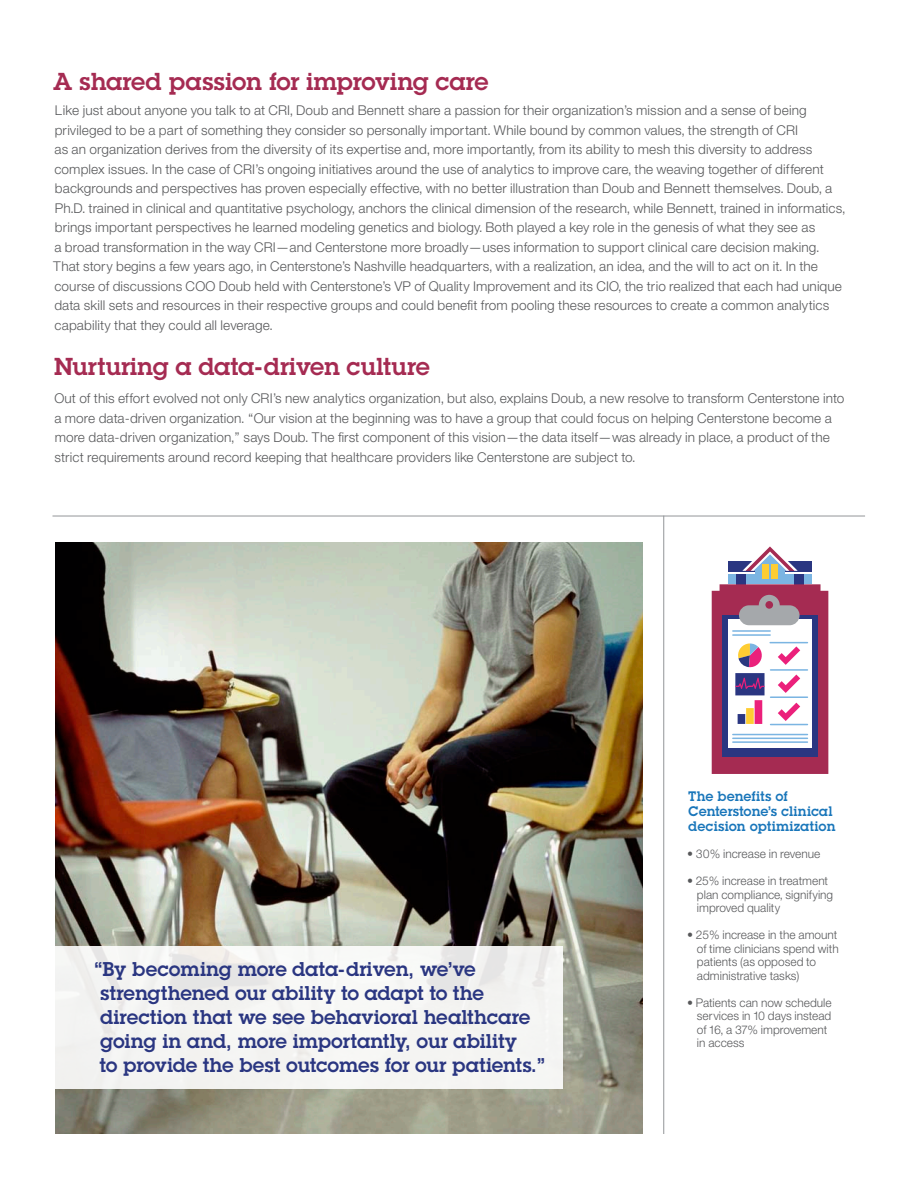
<style>
.page{position:relative;width:918px;height:1188px;background:#fff}
.page>*{position:absolute;margin:0;border:0;box-sizing:border-box;transform-origin:0 0}
.t1{font:600 24px "Lubalinfor IBM";color:#a52b52}
.t2{font:600 19.5px/24px "Lubalinfor IBM";letter-spacing:.005em;color:#2a3681}
.t3{font:300 13.5px/19.5px "Helv Neuefor IBM";letter-spacing:.005em;color:#57585a}
.t4{font:600 13.5px/15px "Lubalinfor IBM";letter-spacing:.02em;color:#1976ba}
.t5{font:300 12px/13.5px "Helv Neuefor IBM";color:#57585a}
</style>
<div class="page">
<img style="left:55px;top:542px;width:588px;height:592px">
<hr style="left:663px;top:516px;width:1px;height:618px;background:#939598">
<hr style="left:52px;top:516px;width:813px;height:1px;background:#939598">
<div style="left:728px;top:561px;width:84px;height:11px;background:#2a3681"></div>
<div style="left:728px;top:572px;width:84px;height:12px;background:#7bb5e2"></div>
<hr style="left:728px;top:572px;width:84px;height:2px;background:#fff">
<svg style="left:742px;top:546px;width:56px;height:25px"></svg>
<div style="left:755px;top:569px;width:30px;height:15px;background:#7bb5e2"></div>
<div style="left:762px;top:565px;width:6px;height:14px;background:#fecd33"></div>
<div style="left:772px;top:565px;width:6px;height:14px;background:#fecd33"></div>
<div style="left:737px;top:574px;width:9px;height:10px;background:#2a3681"></div>
<div style="left:794px;top:574px;width:10px;height:10px;background:#2a3681"></div>
<svg style="left:712px;top:584px;width:116px;height:190px"></svg>
<svg style="left:55px;top:946px;width:508px;height:143px;fill:#f4f4f2"></svg>
<p class="t1" style="left:53px;top:65px;width:437px">A shared passion for improving care</p>
<p class="t3" style="left:53px;top:100px;width:794px">Like just about anyone you talk to at CRI, Doub and Bennett share a passion for their organization’s mission and a sense of being privileged to be a part of something they consider so personally important. While bound by common values, the strength of CRI<br>as an organization derives from the diversity of its expertise and, more importantly, from its ability to mesh this diversity to address complex issues. In the case of CRI’s ongoing initiatives around the use of analytics to improve care, the weaving together of different backgrounds and perspectives has proven especially effective, with no better illustration than Doub and Bennett themselves. Doub, a Ph.D. trained in clinical and quantitative psychology, anchors the clinical dimension of the research, while Bennett, trained in informatics, brings important perspectives he learned modeling genetics and biology. Both played a key role in the genesis of what they see as<br>a broad transformation in the way CRI—and Centerstone more broadly—uses information to support clinical care decision making.<br>That story begins a few years ago, in Centerstone’s Nashville headquarters, with a realization, an idea, and the will to act on it. In the course of discussions COO Doub held with Centerstone’s VP of Quality Improvement and its CIO, the trio realized that each had unique data skill sets and resources in their respective groups and could benefit from pooling these resources to create a common analytics capability that they could all leverage.</p>
<p class="t1" style="left:54px;top:350px;width:377px">Nurturing a data-driven culture</p>
<p class="t3" style="left:55px;top:388px;width:791px">Out of this effort evolved not only CRI’s new analytics organization, but also, explains Doub, a new resolve to transform Centerstone into a more data-driven organization. “Our vision at the beginning was to have a group that could focus on helping Centerstone become a more data-driven organization,” says Doub. The first component of this vision—the data itself—was already in place, a product of the strict requirements around record keeping that healthcare providers like Centerstone are subject to.</p>
<p class="t2" style="left:95px;top:957px;width:452px">“By becoming more data-driven, we’ve strengthened our ability to adapt to the direction that we see behavioral healthcare going in and, more importantly, our ability<br>to provide the best outcomes for our patients.”</p>
<p class="t4" style="left:688px;top:789px;width:149px">The benefits of<br>Centerstone’s clinical decision optimization</p>
<p class="t5" style="left:687px;top:847px;width:135px">• 30% increase in revenue</p>
<p class="t5" style="left:697px;top:874px;width:138px;text-indent:-10px">• 25% increase in treatment plan compliance, signifying improved quality</p>
<p class="t5" style="left:697px;top:928px;width:143px;text-indent:-10px">• 25% increase in the amount of time clinicians spend with patients (as opposed to administrative tasks)</p>
<p class="t5" style="left:697px;top:996px;width:136px;text-indent:-10px">• Patients can now schedule services in 10 days instead of 16, a 37% improvement in access</p>
</div>
